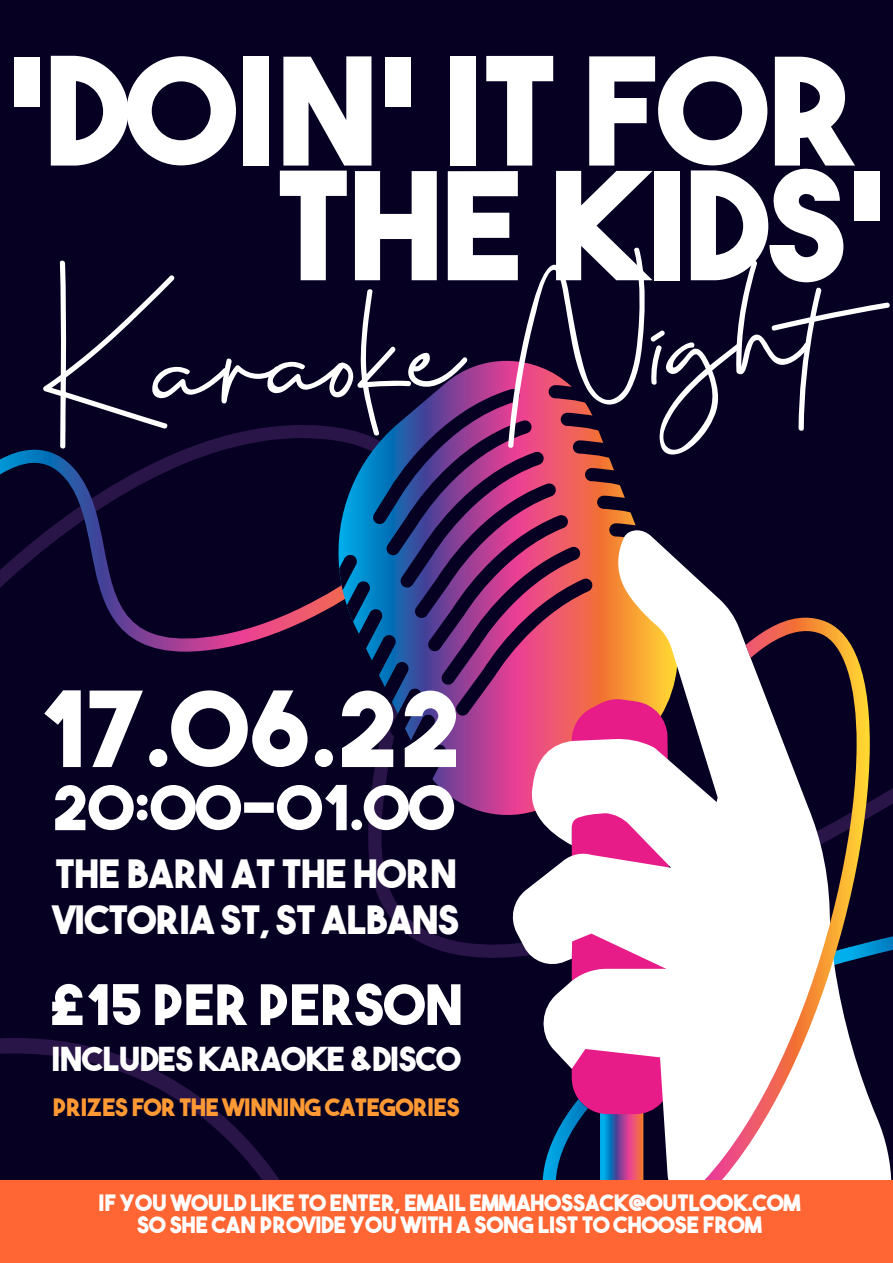
<style>
.page{position:relative;width:893px;height:1263px;background:#060023}
.page>*{position:absolute;margin:0;border:0;box-sizing:border-box;transform-origin:0 0}
.t1{font:148.8px/114.6px "The Bold Font";color:#fff;text-align:right}
.t2{font:128.1px "Cervanttis";color:#fff}
.t3{font:104.1px "The Bold Font";color:#fff}
.t4{font:61.5px "The Bold Font";color:#fff}
.t5{font:55.5px "The Bold Font";color:#fff}
.t6{font:39px/45.5px "The Bold Font";letter-spacing:-.01em;color:#fff}
.t7{font:33px "The Bold Font";letter-spacing:-.01em;color:#fff}
.t8{font:24px "The Bold Font";letter-spacing:-.01em;color:#f93}
.t9{font:22.5px/22.5px "The Bold Font";color:#fff;text-align:center}
</style>
<div class="page">
<svg style="left:0;top:1038px;width:279px;height:142px"></svg>
<svg style="left:0;top:450px;width:334px;height:202px"></svg>
<svg style="left:334px;top:361px;width:236px;height:245px"></svg>
<svg style="left:713px;top:593px;width:180px;height:587px"></svg>
<svg style="left:339px;top:385px;width:374px;height:573px"></svg>
<svg style="left:532px;top:618px;width:338px;height:562px"></svg>
<div style="left:0;top:1180px;width:893px;height:83px;background:#f63"></div>
<h1 class="t1" style="left:7px;top:51px;width:881px">‘DOIN’ IT FOR<br>THE KIDS’</h1>
<h2 class="t2" style="left:38px;top:290px;width:781px;rotate:-2deg">Karaoke Night</h2>
<h3 class="t3" style="left:39px;top:663px;width:424px">17.06.22</h3>
<h3 class="t4" style="left:52px;top:769px;width:404px">20:00-01.00</h3>
<h3 class="t6" style="left:53px;top:851px;width:408px">THE BARN AT THE HORN<br>VICTORIA ST, ST ALBANS</h3>
<h3 class="t5" style="left:49px;top:970px;width:415px">£15 PER PERSON</h3>
<h3 class="t7" style="left:51px;top:1038px;width:411px">INCLUDES KARAOKE &amp;DISCO</h3>
<p class="t8" style="left:53px;top:1092px;width:408px">PRIZES FOR THE WINNING CATEGORIES</p>
<p class="t9" style="left:98px;top:1191px;width:704px">IF YOU WOULD LIKE TO ENTER, EMAIL EMMAHOSSACK@OUTLOOK.COM<br>SO SHE CAN PROVIDE YOU WITH A SONG LIST TO CHOOSE FROM</p>
</div>
